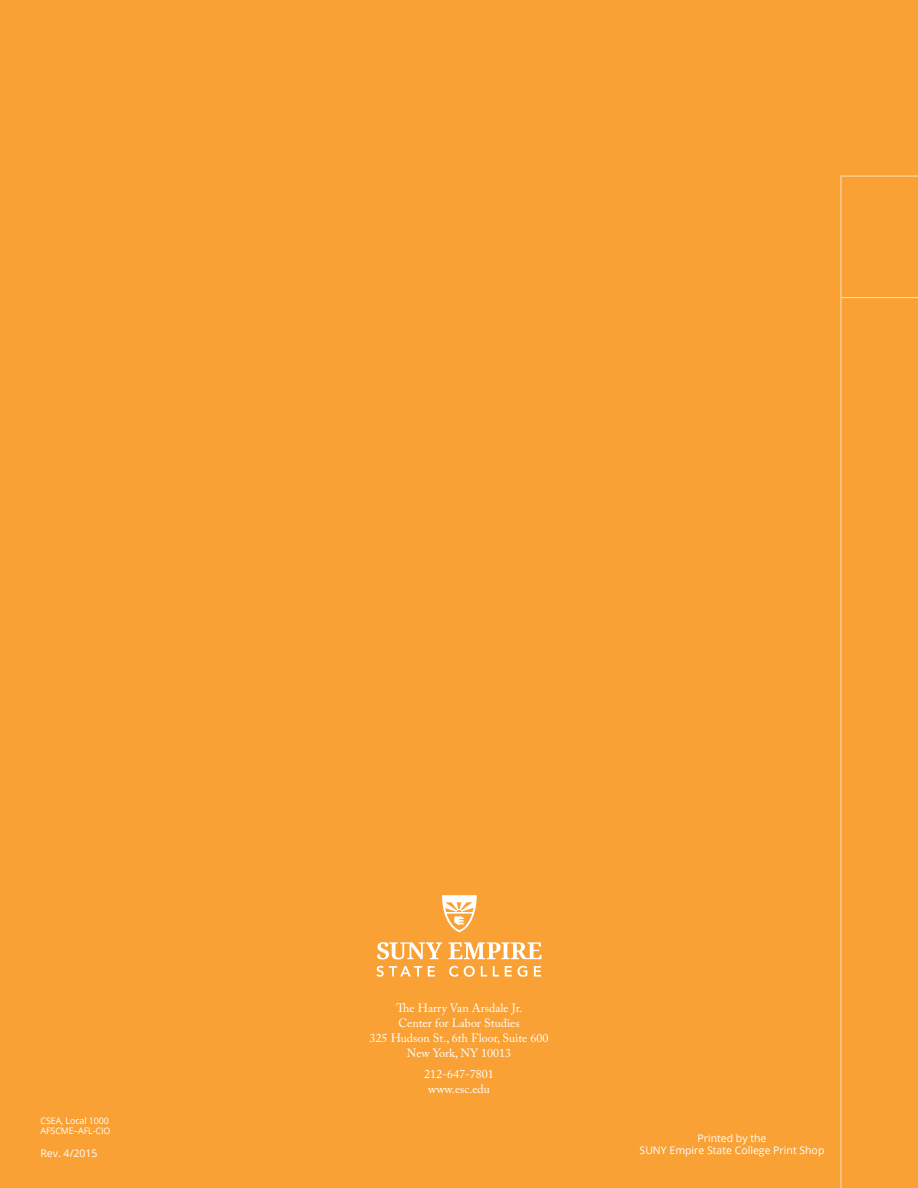
<style>
.page{position:relative;width:918px;height:1188px;background:#f9a134}
.page>*{position:absolute;margin:0;border:0;box-sizing:border-box;transform-origin:0 0}
.t1{font:12px/15px "Adobe Caslon Pro";color:#fff;text-align:center}
.t2{font:10.5px/12px "Open Sans";color:#fff;text-align:center}
.t3{font:9px/10.5px "Open Sans";letter-spacing:-.015em;color:#fff}
</style>
<div class="page">
<hr style="left:842px;top:297px;width:76px;height:1px;background:#fedbb1">
<hr style="left:842px;top:176px;width:76px;height:1px;background:#fedbb1">
<hr style="left:840px;top:176px;width:2px;height:1012px;background:#fedbb1">
<svg style="left:376px;top:966px;width:46px;height:11px"></svg>
<svg style="left:428px;top:966px;width:7px;height:11px"></svg>
<svg style="left:449px;top:966px;width:26px;height:11px"></svg>
<svg style="left:481px;top:966px;width:6px;height:11px"></svg>
<svg style="left:493px;top:966px;width:6px;height:11px"></svg>
<svg style="left:505px;top:966px;width:7px;height:11px"></svg>
<svg style="left:518px;top:966px;width:9px;height:11px"></svg>
<svg style="left:534px;top:966px;width:7px;height:11px"></svg>
<svg style="left:377px;top:942px;width:65px;height:17px"></svg>
<svg style="left:448px;top:942px;width:94px;height:17px"></svg>
<svg style="left:442px;top:895px;width:35px;height:37px"></svg>
<p class="t3" style="left:40px;top:1115px;width:71px">CSEA, Local 1000<br>AFSCME–AFL-CIO</p>
<p class="t2" style="left:40px;top:1146px;width:59px">Rev. 4/2015</p>
<p class="t1" style="left:370px;top:1001px;width:180px">The Harry Van Arsdale Jr.<br>Center for Labor Studies<br>325 Hudson St., 6th Floor, Suite 600<br>New York, NY 10013</p>
<p class="t1" style="left:424px;top:1067px;width:71px">212-647-7801 www.esc.edu</p>
<p class="t2" style="left:640px;top:1132px;width:186px">Printed by the<br>SUNY Empire State College Print Shop</p>
</div>
